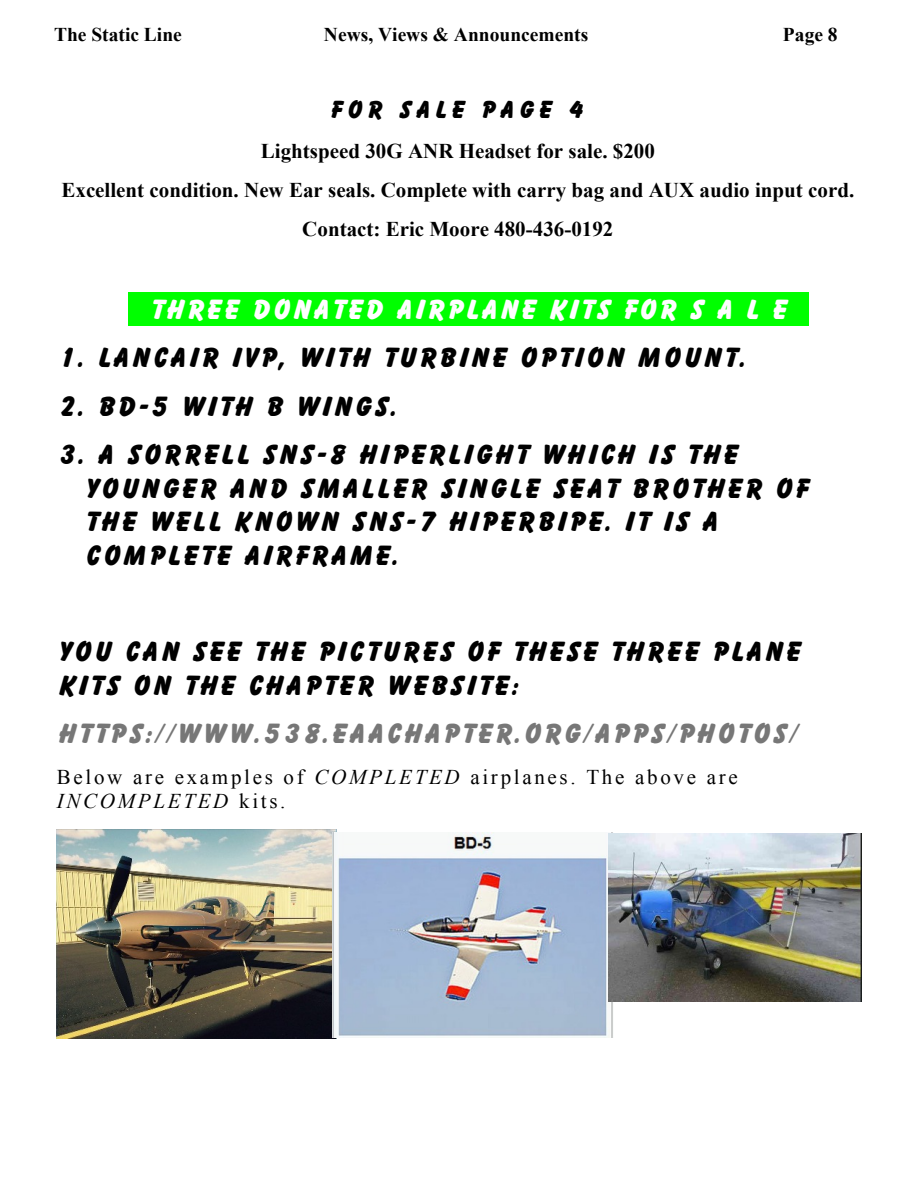
<style>
.page{position:relative;width:918px;height:1188px;background:#fff}
.page>*{position:absolute;margin:0;border:0;box-sizing:border-box;transform-origin:0 0}
.t1{font:27px/33.5px "Balloonist SF Bold";letter-spacing:.1em;color:#000}
.t2{font:27px "Balloonist SF Bold";letter-spacing:.1em;color:#777}
.t3{font:27px "Balloonist SF Bold";letter-spacing:.1em;color:#fff}
.t4{font:24px "Balloonist SF Bold";letter-spacing:.2em;color:#000}
.t5{font:700 21px/39.2px "Times New Roman";color:#000;text-align:center}
.t6{font:21px/24.2px "Times New Roman";letter-spacing:.13em;color:#000}
.t7{font:700 19.5px "Times New Roman";color:#000}
.s1{font-style:italic}
</style>
<div class="page">
<div style="left:128px;top:292px;width:660px;height:33px;background:#0f0"></div>
<div style="left:788px;top:292px;width:21px;height:33px;background:#0f0"></div>
<img style="left:57px;top:830px;width:279px;height:209px">
<img style="left:333px;top:832px;width:280px;height:206px">
<img style="left:609px;top:834px;width:253px;height:167px">
<p class="t7" style="left:54px;top:28px;width:129px">The Static Line</p>
<p class="t7" style="left:324px;top:28px;width:266px">News, Views &amp; Announcements</p>
<p class="t7" style="left:783px;top:28px;width:56px">Page 8</p>
<p class="t4" style="left:329px;top:100px;width:255px">FOR SALE PAGE 4</p>
<p class="t5" style="left:62px;top:133px;width:794px">Lightspeed 30G ANR Headset for sale. $200<br>Excellent condition. New Ear seals. Complete with carry bag and AUX audio input cord.<br>Contact: Eric Moore 480-436-0192</p>
<p class="t3" style="left:149px;top:299px;width:638px">THREE DONATED AIRPLANE KITS FOR S A L E</p>
<p class="t1" style="left:57px;top:342px;width:689px">1. LANCAIR IVP, WITH TURBINE OPTION MOUNT.</p>
<p class="t1" style="left:57px;top:390px;width:340px">2. BD-5 WITH B WINGS.</p>
<p class="t1" style="left:84px;top:439px;width:724px;text-indent:-27px">3. A SORRELL SNS-8 HIPERLIGHT WHICH IS THE YOUNGER AND SMALLER SINGLE SEAT BROTHER OF THE WELL KNOWN SNS-7 HIPERBIPE. IT IS A COMPLETE AIRFRAME.</p>
<p class="t1" style="left:57px;top:636px;width:744px">YOU CAN SEE THE PICTURES OF THESE THREE PLANE<br>KITS ON THE CHAPTER WEBSITE:</p>
<p class="t2" style="left:57px;top:723px;width:741px">HTTPS://WWW.538.EAACHAPTER.ORG/APPS/PHOTOS/</p>
<p class="t6" style="left:57px;top:767px;width:683px">Below are examples of <span class="s1">COMPLETED</span> airplanes. The above are<br><span class="s1">INCOMPLETED</span> kits.</p>
</div>
